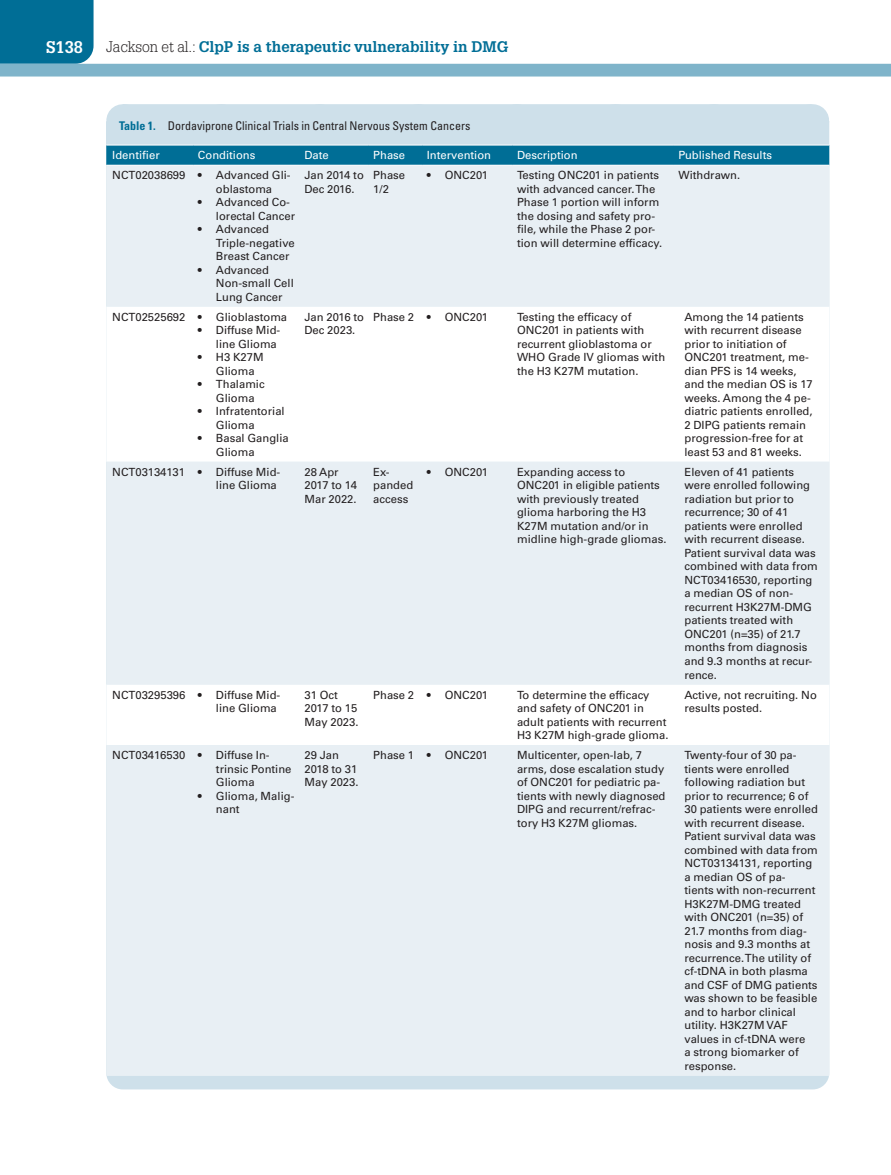
<style>
.page{position:relative;width:891px;height:1175px;background:#fff}
.page>*{position:absolute;margin:0;border:0;box-sizing:border-box;transform-origin:0 0}
.t1{font:700 16.5px "Glypha LT Std";color:#fff}
.t2{font:700 15px "Glypha LT Std";color:#006e96}
.t3{font:condensed 12px "Univers LT Std";color:#231f20}
.t4{font:11.25px/13.5px "Univers LT Std";color:#231f20}
.t5{font:11.25px "Univers LT Std";color:#fff}
.s1{font-weight:300;color:#231f20}
.s2{font-weight:700;color:#006e96}
</style>
<div class="page">
<div style="left:0;top:0;width:94px;height:64px;background:#006e96"></div>
<div style="left:0;top:64px;width:891px;height:12px;background:#7fb4ca"></div>
<div style="left:106px;top:122px;width:723px;height:26px;background:#cee0ea"></div>
<div style="left:123px;top:104px;width:689px;height:33px;background:#cee0ea"></div>
<hr style="left:812px;top:104px;width:1px;height:33px;background:#cee0ea">
<div style="left:106px;top:146px;width:723px;height:19px;background:#006e96"></div>
<div style="left:106px;top:166px;width:723px;height:910px;background:#e8eff4"></div>
<svg style="left:106px;top:306px;width:723px;height:439px;fill:#e8eff4"></svg>
<hr style="left:106px;top:145px;width:87px;height:1px;background:#fff">
<hr style="left:193px;top:145px;width:107px;height:1px;background:#fff">
<hr style="left:300px;top:145px;width:69px;height:1px;background:#fff">
<hr style="left:369px;top:145px;width:53px;height:1px;background:#fff">
<hr style="left:422px;top:145px;width:91px;height:1px;background:#fff">
<hr style="left:513px;top:145px;width:161px;height:1px;background:#fff">
<hr style="left:674px;top:145px;width:155px;height:1px;background:#fff">
<h1 class="t1" style="left:46px;top:37px;width:38px">S138</h1>
<h2 class="t2" style="left:106px;top:37px;width:404px"><span class="s1">Jackson et al.:</span> ClpP is a therapeutic vulnerability in DMG</h2>
<p class="t3" style="left:119px;top:118px;width:353px"><span class="s2">Table 1.</span> Dordaviprone Clinical Trials in Central Nervous System Cancers</p>
<p class="t5" style="left:112px;top:148px;width:49px">Identifier</p>
<p class="t5" style="left:198px;top:148px;width:59px">Conditions</p>
<p class="t5" style="left:304px;top:148px;width:26px">Date</p>
<p class="t5" style="left:373px;top:148px;width:33px">Phase</p>
<p class="t5" style="left:427px;top:148px;width:66px">Intervention</p>
<p class="t5" style="left:517px;top:148px;width:62px">Description</p>
<p class="t5" style="left:678px;top:148px;width:95px">Published Results</p>
<p class="t4" style="left:112px;top:168px;width:91px">NCT02038699 •</p>
<p class="t4" style="left:216px;top:168px;width:76px">Advanced Gli&shy;oblastoma</p>
<p class="t4" style="left:216px;top:195px;width:81px;text-indent:-18px">• Advanced Co&shy;lorectal Cancer</p>
<p class="t4" style="left:216px;top:222px;width:80px;text-indent:-18px">• Advanced<br>Triple-negative<br>Breast Cancer</p>
<p class="t4" style="left:216px;top:263px;width:79px;text-indent:-18px">• Advanced<br>Non-small Cell<br>Lung Cancer</p>
<p class="t4" style="left:304px;top:168px;width:61px">Jan 2014 to<br>Dec 2016.</p>
<p class="t4" style="left:373px;top:168px;width:33px">Phase<br>1/2</p>
<p class="t4" style="left:427px;top:168px;width:63px">• ONC201</p>
<p class="t4" style="left:517px;top:168px;width:147px">Testing ONC201 in patients with advanced cancer. The<br>Phase 1 portion will inform the dosing and safety pro&shy;file, while the Phase 2 por&shy;tion will determine efficacy.</p>
<p class="t4" style="left:678px;top:168px;width:63px">Withdrawn.</p>
<p class="t4" style="left:112px;top:310px;width:91px">NCT02525692 •</p>
<p class="t4" style="left:216px;top:310px;width:73px">Glioblastoma</p>
<p class="t4" style="left:216px;top:323px;width:66px;text-indent:-18px">• Diffuse Mid&shy;line Glioma</p>
<p class="t4" style="left:216px;top:350px;width:49px;text-indent:-18px">• H3 K27M<br>Glioma</p>
<p class="t4" style="left:216px;top:377px;width:50px;text-indent:-18px">• Thalamic<br>Glioma</p>
<p class="t4" style="left:216px;top:404px;width:70px;text-indent:-18px">• Infratentorial<br>Glioma</p>
<p class="t4" style="left:216px;top:431px;width:74px;text-indent:-18px">• Basal Ganglia<br>Glioma</p>
<p class="t4" style="left:304px;top:310px;width:61px">Jan 2016 to<br>Dec 2023.</p>
<p class="t4" style="left:373px;top:310px;width:59px">Phase 2 •</p>
<p class="t4" style="left:445px;top:310px;width:45px">ONC201</p>
<p class="t4" style="left:517px;top:310px;width:150px">Testing the efficacy of<br>ONC201 in patients with recurrent glioblastoma or<br>WHO Grade IV gliomas with the H3 K27M mutation.</p>
<p class="t4" style="left:684px;top:310px;width:130px">Among the 14 patients with recurrent disease prior to initiation of<br>ONC201 treatment, me&shy;dian PFS is 14 weeks, and the median OS is 17 weeks. Among the 4 pe&shy;diatric patients enrolled,<br>2 DIPG patients remain progression-free for at least 53 and 81 weeks.</p>
<p class="t4" style="left:112px;top:465px;width:91px">NCT03134131 •</p>
<p class="t4" style="left:216px;top:465px;width:66px">Diffuse Mid&shy;line Glioma</p>
<p class="t4" style="left:304px;top:465px;width:54px">28 Apr<br>2017 to 14<br>Mar 2022.</p>
<p class="t4" style="left:373px;top:465px;width:42px">Ex&shy;panded access</p>
<p class="t4" style="left:427px;top:465px;width:63px">• ONC201</p>
<p class="t4" style="left:517px;top:465px;width:151px">Expanding access to<br>ONC201 in eligible patients with previously treated glioma harboring the H3<br>K27M mutation and/or in midline high-grade gliomas.</p>
<p class="t4" style="left:684px;top:465px;width:135px">Eleven of 41 patients were enrolled following radiation but prior to recurrence; 30 of 41 patients were enrolled with recurrent disease.<br>Patient survival data was combined with data from<br>NCT03416530, reporting a median OS of non&shy;recurrent H3K27M-DMG patients treated with<br>ONC201 (n=35) of 21.7 months from diagnosis and 9.3 months at recur&shy;rence.</p>
<p class="t4" style="left:112px;top:688px;width:91px">NCT03295396 •</p>
<p class="t4" style="left:216px;top:688px;width:66px">Diffuse Mid&shy;line Glioma</p>
<p class="t4" style="left:304px;top:688px;width:56px">31 Oct<br>2017 to 15<br>May 2023.</p>
<p class="t4" style="left:373px;top:688px;width:59px">Phase 2 •</p>
<p class="t4" style="left:445px;top:688px;width:45px">ONC201</p>
<p class="t4" style="left:517px;top:688px;width:153px">To determine the efficacy and safety of ONC201 in adult patients with recurrent<br>H3 K27M high-grade glioma.</p>
<p class="t4" style="left:684px;top:688px;width:134px">Active, not recruiting. No results posted.</p>
<p class="t4" style="left:112px;top:748px;width:91px">NCT03416530 •</p>
<p class="t4" style="left:216px;top:748px;width:77px">Diffuse In&shy;trinsic Pontine<br>Glioma</p>
<p class="t4" style="left:216px;top:789px;width:80px;text-indent:-18px">• Glioma, Malig&shy;nant</p>
<p class="t4" style="left:304px;top:748px;width:56px">29 Jan<br>2018 to 31<br>May 2023.</p>
<p class="t4" style="left:373px;top:748px;width:59px">Phase 1 •</p>
<p class="t4" style="left:445px;top:748px;width:45px">ONC201</p>
<p class="t4" style="left:517px;top:748px;width:150px">Multicenter, open-lab, 7 arms, dose escalation study of ONC201 for pediatric pa&shy;tients with newly diagnosed<br>DIPG and recurrent/refrac&shy;tory H3 K27M gliomas.</p>
<p class="t4" style="left:684px;top:748px;width:135px">Twenty-four of 30 pa&shy;tients were enrolled following radiation but prior to recurrence; 6 of<br>30 patients were enrolled with recurrent disease.<br>Patient survival data was combined with data from<br>NCT03134131, reporting a median OS of pa-<br>tients with non-recurrent<br>H3K27M-DMG treated with ONC201 (n=35) of<br>21.7 months from diag&shy;nosis and 9.3 months at recurrence. The utility of cf-tDNA in both plasma and CSF of DMG patients was shown to be feasible and to harbor clinical utility. H3K27M VAF values in cf-tDNA were<br>a strong biomarker of response.</p>
</div>
